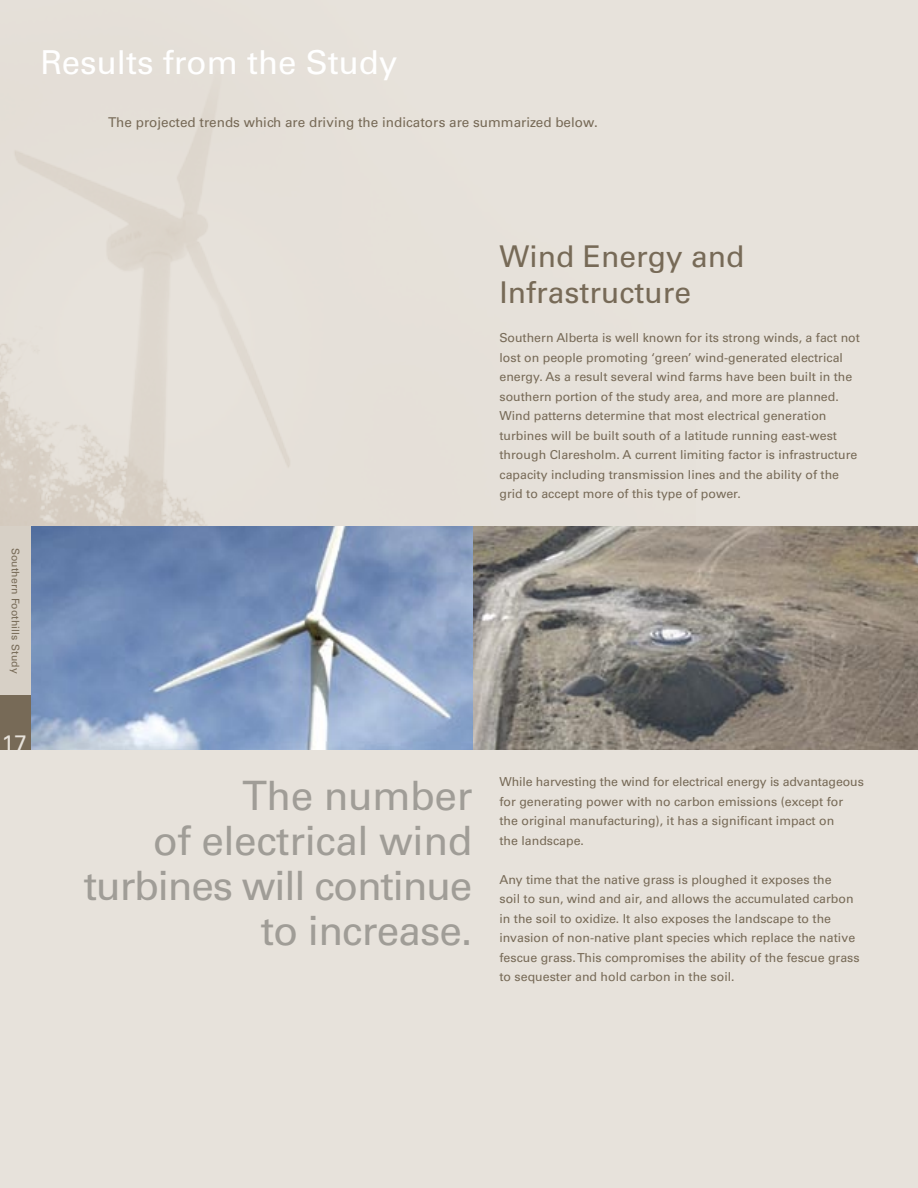
<style>
.page{position:relative;width:918px;height:1188px;background:#e7e2db}
.page>*{position:absolute;margin:0;border:0;box-sizing:border-box;transform-origin:0 0}
.t1{font:40.5px/45px "Univers";letter-spacing:-.02em;color:#a09d97;text-align:right}
.t2{font:33px "Univers";color:#fff}
.t3{font:30px/36px "Univers";color:#776a57}
.t4{font:22.5px "Univers";color:#e7e2db}
.t5{font:13.5px "Univers";color:#776a57}
.t6{font:12.3px/19.5px "Univers";color:#776a57}
.t7{font:10.5px "Univers";letter-spacing:.01em;color:#776a57}
</style>
<div class="page">
<img style="left:0;top:95px;width:290px;height:431px">
<img style="left:31px;top:526px;width:887px;height:224px">
<div style="left:0;top:683px;width:35px;height:67px;background:#776a57"></div>
<div style="left:0;top:526px;width:31px;height:169px;background:#d7d0c6"></div>
<h2 class="t2" style="left:40px;top:43px;width:358px">Results from the Study</h2>
<p class="t5" style="left:108px;top:114px;width:491px">The projected trends which are driving the indicators are summarized below.</p>
<p class="t7" style="left:22px;top:548px;width:127px;rotate:90deg">Southern Foothills Study</p>
<h3 class="t4" style="left:2px;top:729px;width:26px">17</h3>
<h3 class="t3" style="left:500px;top:239px;width:247px">Wind Energy and<br>Infrastructure</h3>
<p class="t6" style="left:500px;top:328px;width:362px">Southern Alberta is well known for its strong winds, a fact not lost on people promoting ‘green’ wind-generated electrical energy. As a result several wind farms have been built in the southern portion of the study area, and more are planned.<br>Wind patterns determine that most electrical generation turbines will be built south of a latitude running east-west through Claresholm. A current limiting factor is infrastructure capacity including transmission lines and the ability of the grid to accept more of this type of power.</p>
<h1 class="t1" style="left:84px;top:773px;width:390px">The number<br>of electrical wind turbines will continue to increase.</h1>
<p class="t6" style="left:500px;top:772px;width:366px">While harvesting the wind for electrical energy is advantageous for generating power with no carbon emissions (except for the original manufacturing), it has a significant impact on<br>the landscape.</p>
<p class="t6" style="left:500px;top:870px;width:362px">Any time that the native grass is ploughed it exposes the<br>soil to sun, wind and air, and allows the accumulated carbon in the soil to oxidize. It also exposes the landscape to the invasion of non-native plant species which replace the native fescue grass. This compromises the ability of the fescue grass to sequester and hold carbon in the soil.</p>
</div>
